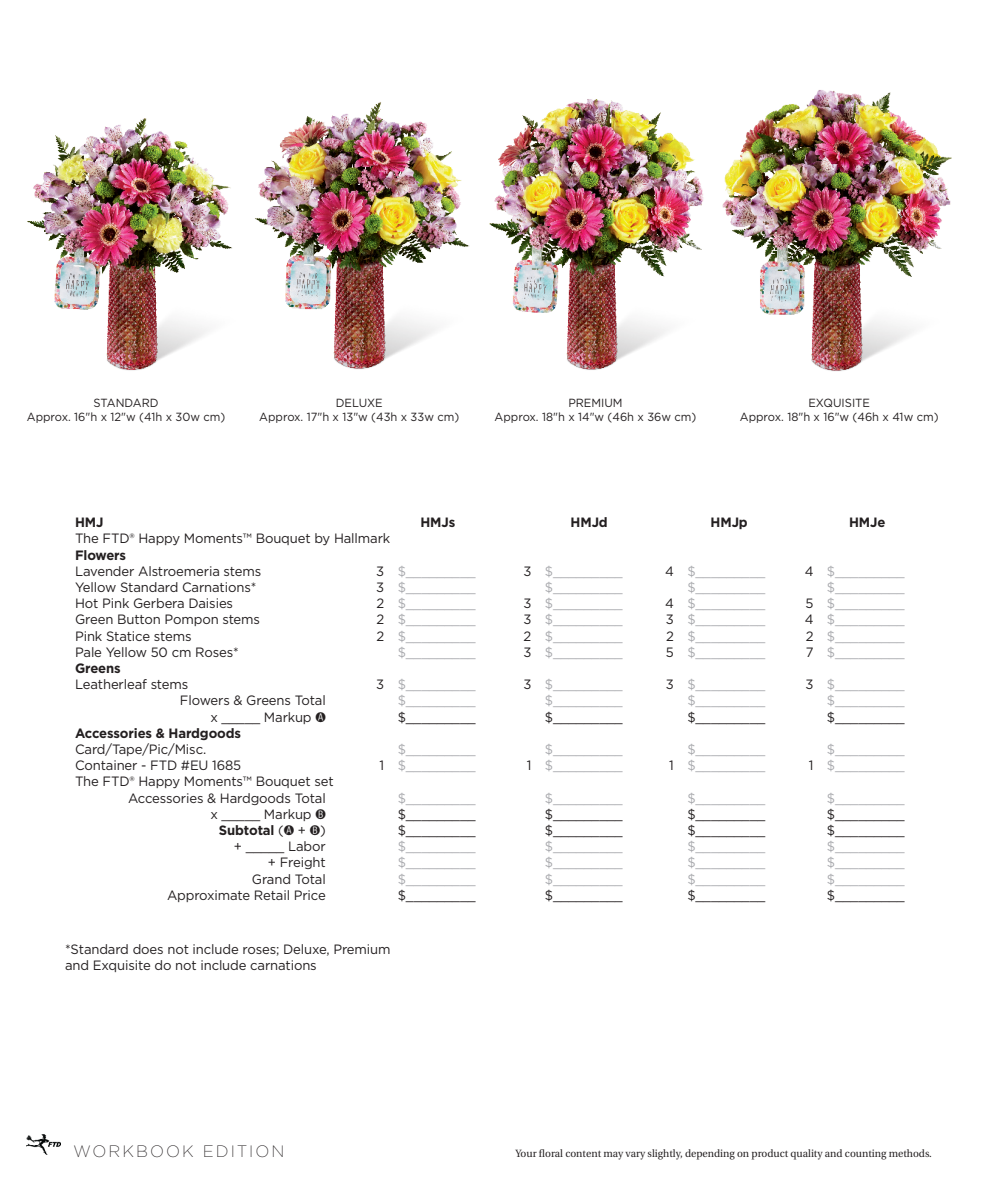
<style>
.page{position:relative;width:986px;height:1188px;background:#fff}
.page>*{position:absolute;margin:0;border:0;box-sizing:border-box;transform-origin:0 0}
.t1{font:200 16.5px "Gotham";letter-spacing:.125em;color:#231f20}
.t2{font:13.5px/16.2px "Gotham";letter-spacing:-.01em;color:#231f20}
.t3{font:13.5px "Gotham";color:#a8a9ad}
.t4{font:700 13.5px "Gotham";letter-spacing:-.01em;color:#231f20}
.t5{font:11.85px "Gotham";color:#231f20;scale:.95 1}
.t6{font:10.5px "Heuristica";color:#231f20}
.s1{font-weight:700}
.s2{color:#231f20}
.s3{font-family:"Ship Code Reversed"}
.s4{font-weight:400}
.s5{font-family:"Ship Code Reversed";font-weight:400}
</style>
<div class="page">
<img style="left:27px;top:1135px;width:33px;height:20px">
<img style="left:27px;top:118px;width:201px;height:253px">
<img style="left:489px;top:99px;width:210px;height:271px">
<img style="left:699px;top:90px;width:253px;height:281px">
<img style="left:228px;top:102px;width:242px;height:267px">
<p class="t5" style="left:94px;top:395px;width:70px">STANDARD</p>
<p class="t5" style="left:27px;top:409px;width:210px">Approx. 16"h x 12"w (41h x 30w cm)</p>
<p class="t5" style="left:336px;top:395px;width:51px">DELUXE</p>
<p class="t5" style="left:259px;top:409px;width:212px">Approx. 17"h x 13"w (43h x 33w cm)</p>
<p class="t5" style="left:568px;top:395px;width:59px">PREMIUM</p>
<p class="t5" style="left:494px;top:409px;width:214px">Approx. 18"h x 14"w (46h x 36w cm)</p>
<p class="t5" style="left:808px;top:395px;width:66px">EXQUISITE</p>
<p class="t5" style="left:740px;top:409px;width:211px">Approx. 18"h x 16"w (46h x 41w cm)</p>
<p class="t4" style="left:420px;top:513px;width:36px">HMJs</p>
<p class="t4" style="left:570px;top:513px;width:39px">HMJd</p>
<p class="t4" style="left:710px;top:513px;width:39px">HMJp</p>
<p class="t4" style="left:849px;top:513px;width:38px">HMJe</p>
<p class="t2" style="left:75px;top:514px;width:317px"><span class="s1">HMJ<br></span>The FTD® Happy Moments™ Bouquet by Hallmark</p>
<p class="t4" style="left:75px;top:546px;width:53px">Flowers</p>
<p class="t2" style="left:75px;top:563px;width:188px">Lavender Alstroemeria stems</p>
<p class="t3" style="left:376px;top:562px;width:101px"><span class="s2">3</span> $_________</p>
<p class="t3" style="left:523px;top:562px;width:101px"><span class="s2">3</span> $_________</p>
<p class="t3" style="left:665px;top:562px;width:102px"><span class="s2">4</span> $_________</p>
<p class="t3" style="left:804px;top:562px;width:102px"><span class="s2">4</span> $_________</p>
<p class="t2" style="left:75px;top:579px;width:183px">Yellow Standard Carnations*</p>
<p class="t3" style="left:376px;top:579px;width:101px"><span class="s2">3</span> $_________</p>
<p class="t3" style="left:545px;top:579px;width:79px">$_________</p>
<p class="t3" style="left:687px;top:579px;width:79px">$_________</p>
<p class="t3" style="left:827px;top:579px;width:79px">$_________</p>
<p class="t2" style="left:75px;top:595px;width:160px">Hot Pink Gerbera Daisies</p>
<p class="t3" style="left:376px;top:595px;width:101px"><span class="s2">2</span> $_________</p>
<p class="t3" style="left:523px;top:595px;width:101px"><span class="s2">3</span> $_________</p>
<p class="t3" style="left:665px;top:595px;width:102px"><span class="s2">4</span> $_________</p>
<p class="t3" style="left:805px;top:595px;width:101px"><span class="s2">5</span> $_________</p>
<p class="t2" style="left:75px;top:611px;width:186px">Green Button Pompon stems</p>
<p class="t3" style="left:376px;top:611px;width:101px"><span class="s2">2</span> $_________</p>
<p class="t3" style="left:523px;top:611px;width:101px"><span class="s2">3</span> $_________</p>
<p class="t3" style="left:666px;top:611px;width:101px"><span class="s2">3</span> $_________</p>
<p class="t3" style="left:804px;top:611px;width:102px"><span class="s2">4</span> $_________</p>
<p class="t2" style="left:75px;top:627px;width:118px">Pink Statice stems</p>
<p class="t3" style="left:376px;top:627px;width:101px"><span class="s2">2</span> $_________</p>
<p class="t3" style="left:523px;top:627px;width:101px"><span class="s2">2</span> $_________</p>
<p class="t3" style="left:666px;top:627px;width:101px"><span class="s2">2</span> $_________</p>
<p class="t3" style="left:805px;top:627px;width:101px"><span class="s2">2</span> $_________</p>
<p class="t2" style="left:75px;top:644px;width:165px">Pale Yellow 50 cm Roses*</p>
<p class="t3" style="left:398px;top:643px;width:79px">$_________</p>
<p class="t3" style="left:523px;top:643px;width:101px"><span class="s2">3</span> $_________</p>
<p class="t3" style="left:666px;top:643px;width:101px"><span class="s2">5</span> $_________</p>
<p class="t3" style="left:805px;top:643px;width:101px"><span class="s2">7</span> $_________</p>
<p class="t4" style="left:75px;top:659px;width:47px">Greens</p>
<p class="t2" style="left:75px;top:676px;width:115px">Leatherleaf stems</p>
<p class="t3" style="left:376px;top:676px;width:101px"><span class="s2">3</span> $_________</p>
<p class="t3" style="left:523px;top:676px;width:101px"><span class="s2">3</span> $_________</p>
<p class="t3" style="left:666px;top:676px;width:101px"><span class="s2">3</span> $_________</p>
<p class="t3" style="left:805px;top:676px;width:101px"><span class="s2">3</span> $_________</p>
<p class="t2" style="left:180px;top:692px;width:147px">Flowers &amp; Greens Total</p>
<p class="t3" style="left:398px;top:692px;width:79px">$_________</p>
<p class="t3" style="left:545px;top:692px;width:79px">$_________</p>
<p class="t3" style="left:687px;top:692px;width:79px">$_________</p>
<p class="t3" style="left:827px;top:692px;width:79px">$_________</p>
<p class="t2" style="left:210px;top:708px;width:117px">x _____ Markup <span class="s3">a</span></p>
<p class="t2" style="left:398px;top:708px;width:79px">$_________</p>
<p class="t2" style="left:545px;top:708px;width:79px">$_________</p>
<p class="t2" style="left:687px;top:708px;width:79px">$_________</p>
<p class="t2" style="left:827px;top:708px;width:79px">$_________</p>
<p class="t4" style="left:75px;top:724px;width:167px">Accessories &amp; Hardgoods</p>
<p class="t2" style="left:75px;top:741px;width:133px">Card/Tape/Pic/Misc.</p>
<p class="t3" style="left:398px;top:741px;width:79px">$_________</p>
<p class="t3" style="left:545px;top:741px;width:79px">$_________</p>
<p class="t3" style="left:687px;top:741px;width:79px">$_________</p>
<p class="t3" style="left:827px;top:741px;width:79px">$_________</p>
<p class="t2" style="left:75px;top:757px;width:168px">Container - FTD #EU 1685</p>
<p class="t3" style="left:379px;top:757px;width:97px"><span class="s2">1</span> $_________</p>
<p class="t3" style="left:526px;top:757px;width:97px"><span class="s2">1</span> $_________</p>
<p class="t3" style="left:669px;top:757px;width:97px"><span class="s2">1</span> $_________</p>
<p class="t3" style="left:808px;top:757px;width:97px"><span class="s2">1</span> $_________</p>
<p class="t2" style="left:75px;top:773px;width:260px">The FTD® Happy Moments™ Bouquet set</p>
<p class="t2" style="left:128px;top:789px;width:199px">Accessories &amp; Hardgoods Total</p>
<p class="t3" style="left:398px;top:789px;width:79px">$_________</p>
<p class="t3" style="left:545px;top:789px;width:79px">$_________</p>
<p class="t3" style="left:687px;top:789px;width:79px">$_________</p>
<p class="t3" style="left:827px;top:789px;width:79px">$_________</p>
<p class="t2" style="left:210px;top:806px;width:117px">x _____ Markup <span class="s3">b</span></p>
<p class="t2" style="left:398px;top:806px;width:79px">$_________</p>
<p class="t2" style="left:545px;top:806px;width:79px">$_________</p>
<p class="t2" style="left:687px;top:806px;width:79px">$_________</p>
<p class="t2" style="left:827px;top:806px;width:79px">$_________</p>
<p class="t4" style="left:219px;top:821px;width:108px">Subtotal <span class="s4">(</span><span class="s5">a</span> <span class="s4">+</span> <span class="s5">b</span><span class="s4">)</span></p>
<p class="t2" style="left:398px;top:822px;width:79px">$_________</p>
<p class="t2" style="left:545px;top:822px;width:79px">$_________</p>
<p class="t2" style="left:687px;top:822px;width:79px">$_________</p>
<p class="t2" style="left:827px;top:822px;width:79px">$_________</p>
<p class="t2" style="left:234px;top:838px;width:93px">+ _____ Labor</p>
<p class="t3" style="left:398px;top:838px;width:79px">$_________</p>
<p class="t3" style="left:545px;top:838px;width:79px">$_________</p>
<p class="t3" style="left:687px;top:838px;width:79px">$_________</p>
<p class="t3" style="left:827px;top:838px;width:79px">$_________</p>
<p class="t2" style="left:268px;top:854px;width:59px">+ Freight</p>
<p class="t3" style="left:398px;top:854px;width:79px">$_________</p>
<p class="t3" style="left:545px;top:854px;width:79px">$_________</p>
<p class="t3" style="left:687px;top:854px;width:79px">$_________</p>
<p class="t3" style="left:827px;top:854px;width:79px">$_________</p>
<p class="t2" style="left:252px;top:870px;width:75px">Grand Total</p>
<p class="t3" style="left:398px;top:870px;width:79px">$_________</p>
<p class="t3" style="left:545px;top:870px;width:79px">$_________</p>
<p class="t3" style="left:687px;top:870px;width:79px">$_________</p>
<p class="t3" style="left:827px;top:870px;width:79px">$_________</p>
<p class="t2" style="left:167px;top:887px;width:160px">Approximate Retail Price</p>
<p class="t2" style="left:398px;top:887px;width:79px">$_________</p>
<p class="t2" style="left:545px;top:887px;width:79px">$_________</p>
<p class="t2" style="left:687px;top:887px;width:79px">$_________</p>
<p class="t2" style="left:827px;top:887px;width:79px">$_________</p>
<p class="t2" style="left:65px;top:941px;width:327px">*Standard does not include roses; Deluxe, Premium</p>
<p class="t2" style="left:65px;top:957px;width:253px">and Exquisite do not include carnations</p>
<p class="t1" style="left:74px;top:1140px;width:212px">WORKBOOK EDITION</p>
<p class="t6" style="left:515px;top:1145px;width:418px">Your floral content may vary slightly, depending on product quality and counting methods.</p>
</div>
